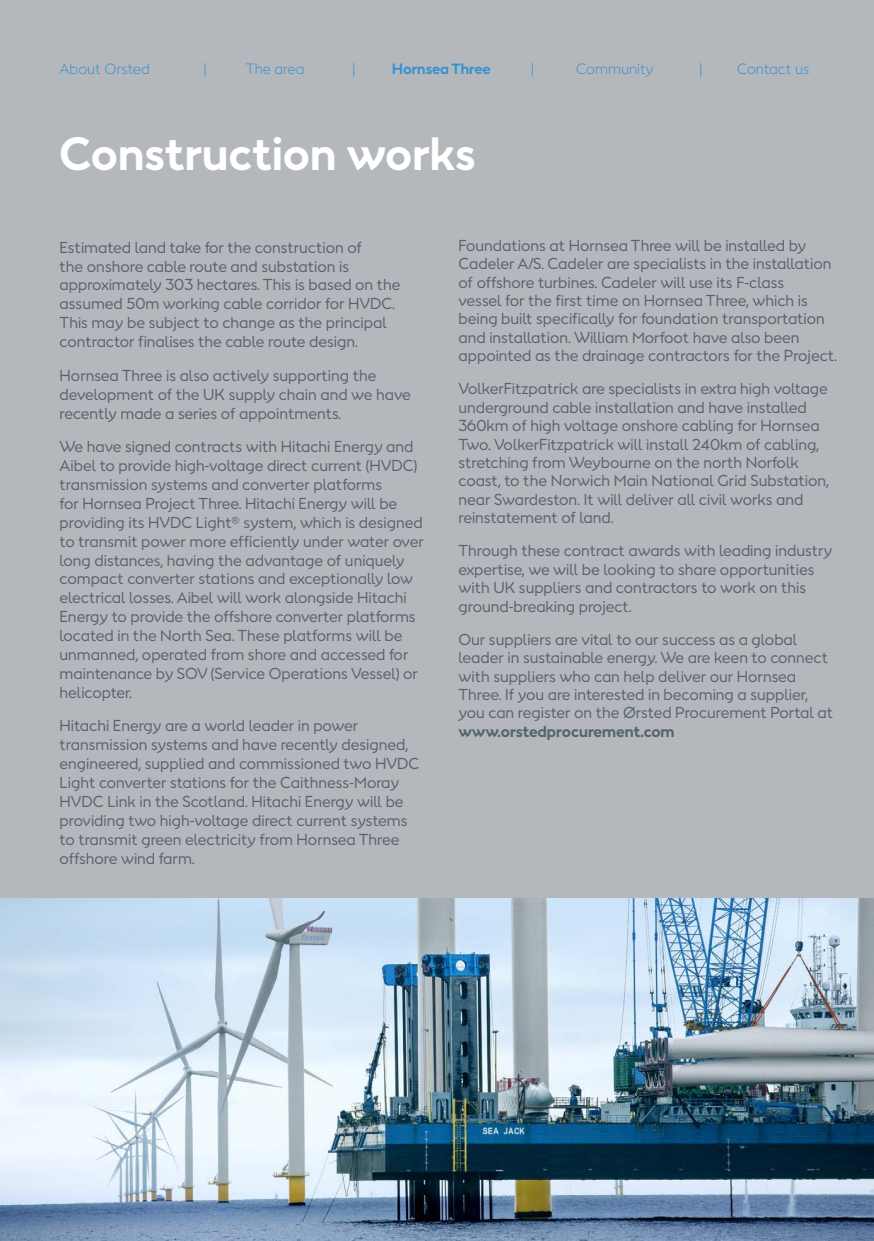
<style>
.page{position:relative;width:874px;height:1241px;background:#fff}
.page>*{position:absolute;margin:0;border:0;box-sizing:border-box;transform-origin:0 0}
.headline{font:700 43.75px "Orsted Sans";color:#fff}
.body{font:14.88px/18.9px "Orsted Sans";color:#55636c}
.t1{font:300 14px "Orsted Sans";color:#3592cf}
.t2{font:700 14px "Orsted Sans";color:#3592cf}
.s1{font-weight:700}
</style>
<div class="page">
<div style="left:0;top:0;width:873px;height:1230px;background:#b4b7bc"></div>
<img style="left:1px;top:898px;width:872px;height:342px">
<img style="left:0;top:531px;width:1px;height:709px">
<p class="t1" style="left:60px;top:60px;width:92px">About Orsted</p>
<p class="t1" style="left:203px;top:60px;width:5px">|</p>
<p class="t1" style="left:245px;top:60px;width:60px">The area</p>
<p class="t1" style="left:352px;top:60px;width:5px">|</p>
<p class="t2" style="left:392px;top:60px;width:100px">Hornsea Three</p>
<p class="t1" style="left:530px;top:60px;width:5px">|</p>
<p class="t1" style="left:576px;top:60px;width:79px">Community</p>
<p class="t1" style="left:698px;top:60px;width:5px">|</p>
<p class="t1" style="left:736px;top:60px;width:74px">Contact us</p>
<p class="headline" style="left:60px;top:125px;width:417px">Construction works</p>
<p class="body" style="left:60px;top:237px;width:342px">Estimated land take for the construction of<br>the onshore cable route and substation is approximately 303 hectares. This is based on the assumed 50m working cable corridor for HVDC.<br>This may be subject to change as the principal contractor finalises the cable route design.</p>
<p class="body" style="left:60px;top:366px;width:352px">Hornsea Three is also actively supporting the development of the UK supply chain and we have recently made a series of appointments.</p>
<p class="body" style="left:60px;top:437px;width:365px">We have signed contracts with Hitachi Energy and Aibel to provide high-voltage direct current (HVDC) transmission systems and converter platforms<br>for Hornsea Project Three. Hitachi Energy will be providing its HVDC Light® system, which is designed to transmit power more efficiently under water over long distances, having the advantage of uniquely compact converter stations and exceptionally low electrical losses. Aibel will work alongside Hitachi Energy to provide the offshore converter platforms located in the North Sea. These platforms will be unmanned, operated from shore and accessed for maintenance by SOV (Service Operations Vessel) or helicopter.</p>
<p class="body" style="left:60px;top:716px;width:361px">Hitachi Energy are a world leader in power transmission systems and have recently designed, engineered, supplied and commissioned two HVDC Light converter stations for the Caithness-Moray HVDC Link in the Scotland. Hitachi Energy will be providing two high-voltage direct current systems to transmit green electricity from Hornsea Three offshore wind farm.</p>
<p class="body" style="left:458px;top:236px;width:380px;line-height:18.4px">Foundations at Hornsea Three will be installed by Cadeler A/S. Cadeler are specialists in the installation of offshore turbines. Cadeler will use its F-class<br>vessel for the first time on Hornsea Three, which is being built specifically for foundation transportation and installation. William Morfoot have also been appointed as the drainage contractors for the Project.</p>
<p class="body" style="left:458px;top:379px;width:372px;line-height:18.4px">VolkerFitzpatrick are specialists in extra high voltage underground cable installation and have installed 360km of high voltage onshore cabling for Hornsea Two. VolkerFitzpatrick will install 240km of cabling, stretching from Weybourne on the north Norfolk coast, to the Norwich Main National Grid Substation, near Swardeston. It will deliver all civil works and reinstatement of land.</p>
<p class="body" style="left:458px;top:541px;width:375px;line-height:18.4px">Through these contract awards with leading industry expertise, we will be looking to share opportunities with UK suppliers and contractors to work on this ground-breaking project.</p>
<p class="body" style="left:458px;top:630px;width:376px;line-height:18.4px">Our suppliers are vital to our success as a global leader in sustainable energy. We are keen to connect with suppliers who can help deliver our Hornsea Three. If you are interested in becoming a supplier, you can register on the Ørsted Procurement Portal at <span class="s1">www.orstedprocurement.com</span></p>
</div>
